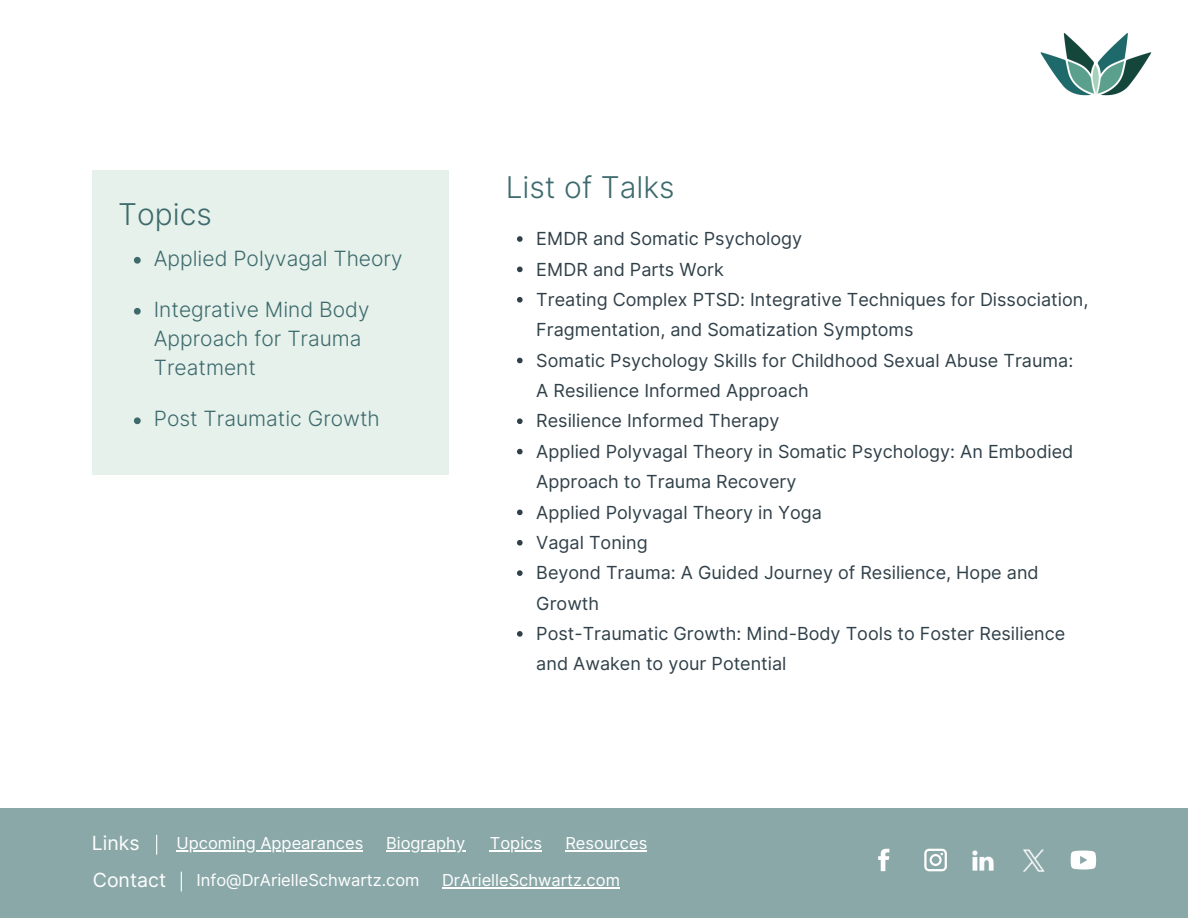
<style>
.page{position:relative;width:1188px;height:918px;background:#fff}
.page>*{position:absolute;margin:0;border:0;box-sizing:border-box;transform-origin:0 0}
.t1{font:300 30px "Inter";color:#3e6a6d}
.t2{font:300 21px/29.2px "Inter";color:#3e6a6d}
.t3{font:19.5px "Inter";color:#fff}
.t4{font:18px/30.3px "Inter";color:#304049}
.t5{font:16.5px "Inter";color:#fff}
</style>
<div class="page">
<svg style="left:517px;top:236px;width:6px;height:6px"></svg>
<svg style="left:517px;top:267px;width:6px;height:5px"></svg>
<svg style="left:517px;top:297px;width:6px;height:6px"></svg>
<svg style="left:517px;top:358px;width:6px;height:5px"></svg>
<svg style="left:517px;top:418px;width:6px;height:6px"></svg>
<svg style="left:517px;top:449px;width:6px;height:5px"></svg>
<svg style="left:517px;top:510px;width:6px;height:5px"></svg>
<svg style="left:517px;top:540px;width:6px;height:6px"></svg>
<svg style="left:517px;top:570px;width:6px;height:6px"></svg>
<svg style="left:517px;top:631px;width:6px;height:6px"></svg>
<img style="left:1040px;top:33px;width:112px;height:63px">
<div style="left:92px;top:170px;width:357px;height:305px;background:#e5f1ea"></div>
<svg style="left:134px;top:257px;width:7px;height:7px"></svg>
<svg style="left:134px;top:308px;width:7px;height:7px"></svg>
<svg style="left:134px;top:417px;width:7px;height:7px"></svg>
<div style="left:0;top:808px;width:1188px;height:110px;background:#8ba8a9"></div>
<hr style="left:177px;top:850px;width:186px;height:1px;background:#fff">
<hr style="left:386px;top:850px;width:79px;height:1px;background:#fff">
<hr style="left:490px;top:850px;width:52px;height:1px;background:#fff">
<hr style="left:565px;top:850px;width:82px;height:1px;background:#fff">
<hr style="left:442px;top:887px;width:178px;height:1px;background:#fff">
<svg style="left:924px;top:849px;width:23px;height:22px"></svg>
<svg style="left:878px;top:849px;width:11px;height:22px"></svg>
<svg style="left:1071px;top:851px;width:25px;height:18px"></svg>
<svg style="left:156px;top:835px;width:1px;height:19px"></svg>
<svg style="left:181px;top:872px;width:1px;height:19px"></svg>
<p class="t1" style="left:118px;top:195px;width:95px">Topics</p>
<p class="t2" style="left:154px;top:244px;width:250px">Applied Polyvagal Theory</p>
<p class="t2" style="left:154px;top:295px;width:217px">Integrative Mind Body<br>Approach for Trauma<br>Treatment</p>
<p class="t2" style="left:154px;top:404px;width:228px">Post Traumatic Growth</p>
<p class="t1" style="left:506px;top:169px;width:170px">List of Talks</p>
<p class="t4" style="left:536px;top:223px;width:267px">EMDR and Somatic Psychology</p>
<h1 class="t4" style="left:536px;top:254px;width:189px">EMDR and Parts Work</h1>
<p class="t4" style="left:536px;top:284px;width:554px">Treating Complex PTSD: Integrative Techniques for Dissociation,<br>Fragmentation, and Somatization Symptoms</p>
<p class="t4" style="left:536px;top:345px;width:539px">Somatic Psychology Skills for Childhood Sexual Abuse Trauma:<br>A Resilience Informed Approach</p>
<p class="t4" style="left:536px;top:406px;width:245px">Resilience Informed Therapy</p>
<h1 class="t4" style="left:536px;top:436px;width:539px">Applied Polyvagal Theory in Somatic Psychology: An Embodied<br>Approach to Trauma Recovery</h1>
<p class="t4" style="left:536px;top:497px;width:287px">Applied Polyvagal Theory in Yoga</p>
<p class="t4" style="left:536px;top:527px;width:113px">Vagal Toning</p>
<p class="t4" style="left:536px;top:558px;width:504px">Beyond Trauma: A Guided Journey of Resilience, Hope and<br>Growth</p>
<p class="t4" style="left:536px;top:618px;width:530px">Post-Traumatic Growth: Mind-Body Tools to Foster Resilience and Awaken to your Potential</p>
<h2 class="t3" style="left:92px;top:832px;width:49px">Links</h2>
<p class="t3" style="left:93px;top:868px;width:75px">Contact</p>
<p class="t5" style="left:177px;top:833px;width:188px">Upcoming Appearances</p>
<p class="t5" style="left:386px;top:833px;width:81px">Biography</p>
<p class="t5" style="left:490px;top:833px;width:54px">Topics</p>
<p class="t5" style="left:565px;top:833px;width:83px">Resources</p>
<h2 class="t5" style="left:197px;top:870px;width:225px">Info@DrArielleSchwartz.com</h2>
<p class="t5" style="left:442px;top:870px;width:179px">DrArielleSchwartz.com</p>
</div>
